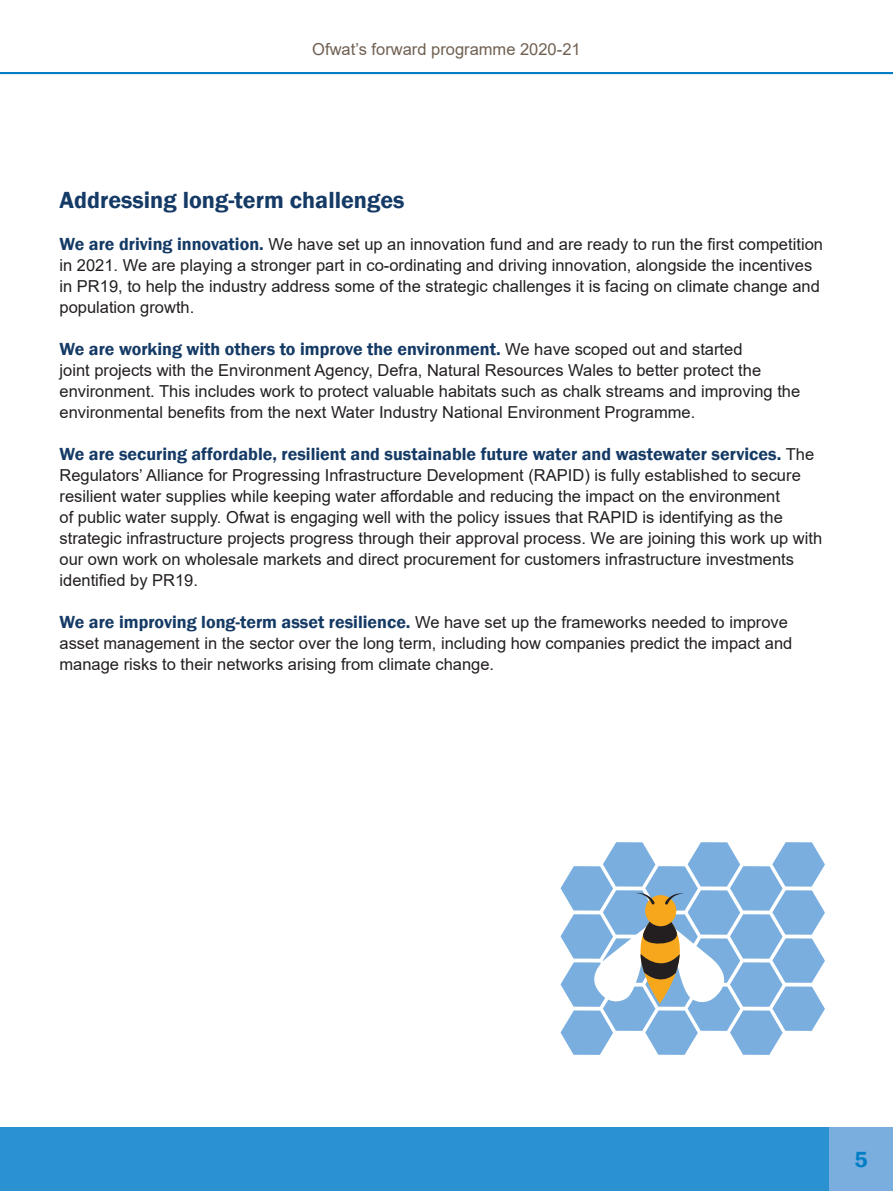
<style>
.page{position:relative;width:893px;height:1191px;background:#fff}
.page>*{position:absolute;margin:0;border:0;box-sizing:border-box;transform-origin:0 0}
.t1{font:600 24px "Franklin Gothic";color:#143a65}
.t2{font:600 22.5px "Franklin Gothic";color:#007dc5}
.t3{font:600 18px "Franklin Gothic";color:#143a65}
.t4{font:16.5px/21px "Arial";color:#231f20}
.t5{font:16.5px "Arial";color:#706052}
.s1{font-family:"Franklin Gothic";font-weight:600;font-size:18px;color:#143a65}
.s2{font-family:"Arial";font-weight:400;font-size:16.5px;color:#231f20}
</style>
<div class="page">
<hr style="left:0;top:72px;width:893px;height:2px;background:#007dc5">
<div style="left:0;top:1127px;width:893px;height:64px;background:#2a92d0"></div>
<div style="left:829px;top:1127px;width:64px;height:64px;background:#79aede"></div>
<svg style="left:560px;top:842px;width:265px;height:212px"></svg>
<p class="t5" style="left:312px;top:37px;width:270px">Ofwat’s forward programme 2020-21</p>
<p class="t1" style="left:60px;top:185px;width:346px">Addressing long-term challenges</p>
<p class="t4" style="left:60px;top:234px;width:765px"><span class="s1">We are driving innovation.</span> We have set up an innovation fund and are ready to run the first competition in 2021. We are playing a stronger part in co-ordinating and driving innovation, alongside the incentives in PR19, to help the industry address some of the strategic challenges it is facing on climate change and population growth.</p>
<p class="t3" style="left:60px;top:338px;width:684px">We are working with others to improve the environment. <span class="s2">We have scoped out and started</span></p>
<p class="t4" style="left:60px;top:360px;width:742px">joint projects with the Environment Agency, Defra, Natural Resources Wales to better protect the environment. This includes work to protect valuable habitats such as chalk streams and improving the environmental benefits from the next Water Industry National Environment Programme.</p>
<p class="t3" style="left:60px;top:443px;width:756px">We are securing affordable, resilient and sustainable future water and wastewater services. <span class="s2">The</span></p>
<p class="t4" style="left:60px;top:465px;width:764px">Regulators’ Alliance for Progressing Infrastructure Development (RAPID) is fully established to secure resilient water supplies while keeping water affordable and reducing the impact on the environment<br>of public water supply. Ofwat is engaging well with the policy issues that RAPID is identifying as the strategic infrastructure projects progress through their approval process. We are joining this work up with our own work on wholesale markets and direct procurement for customers infrastructure investments identified by PR19.</p>
<p class="t3" style="left:60px;top:611px;width:730px">We are improving long-term asset resilience. <span class="s2">We have set up the frameworks needed to improve</span></p>
<p class="t4" style="left:60px;top:633px;width:734px">asset management in the sector over the long term, including how companies predict the impact and manage risks to their networks arising from climate change.</p>
<h2 class="t2" style="left:854px;top:1145px;width:15px">5</h2>
</div>
